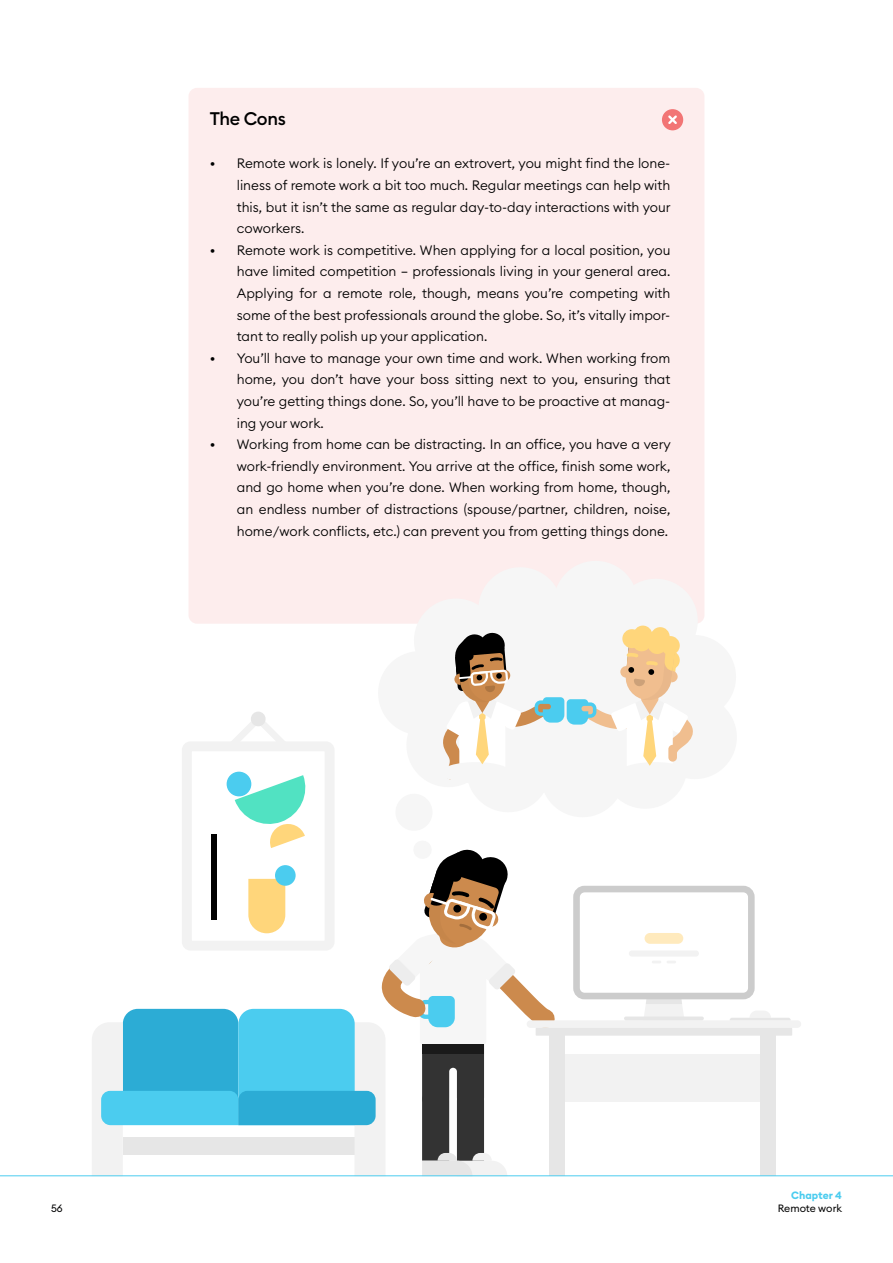
<style>
.page{position:relative;width:893px;height:1263px;background:#fff}
.page>*{position:absolute;margin:0;border:0;box-sizing:border-box;transform-origin:0 0}
.t1{font:500 18px "Euclid Circular B";letter-spacing:-.02em;color:#000}
.t2{font:300 13.5px/21.6px "Euclid Circular B";color:#000;text-align:justify}
.t3{font:10.5px "Euclid Circular B";color:#000}
.t4{font:700 10.5px "Euclid Circular B";color:#4bccef}
.t5{font:10.5px "Euclid Circular B";color:#020203}
</style>
<div class="page">
<div style="left:189px;top:88px;width:515px;height:536px;background:#fdeded;border-radius:9px"></div>
<div style="left:527px;top:1020px;width:274px;height:8px;background:#f2f2f2;border-radius:4px"></div>
<svg style="left:92px;top:618px;width:699px;height:557px"></svg>
<div style="left:668px;top:745px;width:9px;height:17px;background:#f0be8f;border-radius:4px"></div>
<hr style="left:0;top:1175px;width:893px;height:1px;background:#4bccef">
<div style="left:662px;top:109px;width:21px;height:21px;background:#f27575;border-radius:50%"></div>
<svg style="left:668px;top:115px;width:9px;height:9px"></svg>
<h1 class="t1" style="left:210px;top:107px;width:78px">The Cons</h1>
<p class="t2" style="left:237px;top:153px;width:435px;text-indent:-27px">• Remote work is lonely. If you’re an extrovert, you might find the lone&shy;liness of remote work a bit too much. Regular meetings can help with this, but it isn’t the same as regular day-to-day interactions with your coworkers.</p>
<p class="t2" style="left:237px;top:239px;width:435px;text-indent:-27px">• Remote work is competitive. When applying for a local position, you have limited competition – professionals living in your general area.<br>Applying for a remote role, though, means you’re competing with some of the best professionals around the globe. So, it’s vitally impor&shy;tant to really polish up your application.</p>
<p class="t2" style="left:237px;top:347px;width:435px;text-indent:-27px">• You’ll have to manage your own time and work. When working from home, you don’t have your boss sitting next to you, ensuring that you’re getting things done. So, you’ll have to be proactive at manag&shy;ing your work.</p>
<p class="t2" style="left:237px;top:433px;width:435px;text-indent:-27px">• Working from home can be distracting. In an office, you have a very work-friendly environment. You arrive at the office, finish some work, and go home when you’re done. When working from home, though, an endless number of distractions (spouse/partner, children, noise, home/work conflicts, etc.) can prevent you from getting things done.</p>
<p class="t4" style="left:791px;top:1189px;width:52px">Chapter 4</p>
<p class="t5" style="left:51px;top:1201px;width:13px">56</p>
<p class="t3" style="left:778px;top:1201px;width:66px">Remote work</p>
</div>
